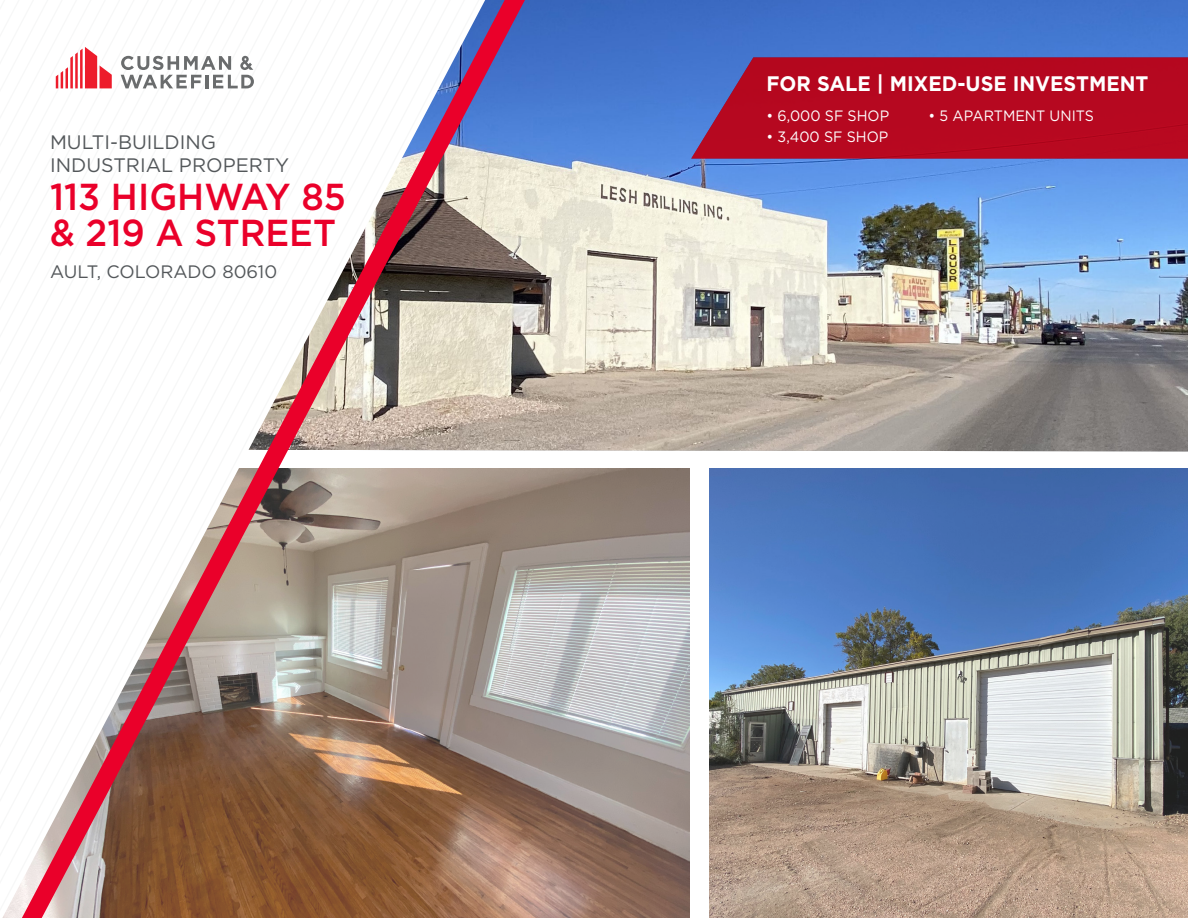
<style>
.page{position:relative;width:1188px;height:918px;background:#fff}
.page>*{position:absolute;margin:0;border:0;box-sizing:border-box;transform-origin:0 0}
.t1{font:500 37.5px/35.7px "Gotham";color:#ea002a;scale:.95 1}
.t2{font:700 21px "Gotham";color:#fff;scale:.95 1}
.t3{font:19.5px/23.4px "Gotham";color:#53575a}
.t4{font:18px "Gotham";color:#53575a}
.t5{font:15px "Gotham";color:#fff;scale:.95 1}
</style>
<div class="page">
<img style="left:525px;top:0;width:663px;height:451px">
<img style="left:525px;top:468px;width:164px;height:450px">
<img style="left:710px;top:468px;width:478px;height:450px">
<svg style="left:22px;top:0;width:503px;height:918px"></svg>
<svg style="left:691px;top:57px;width:497px;height:102px;background:#ae0f2c"></svg>
<h3 class="t3" style="left:50px;top:130px;width:241px">MULTI-BUILDING<br>INDUSTRIAL PROPERTY</h3>
<h1 class="t1" style="left:50px;top:179px;width:313px">113 HIGHWAY 85 &amp; 219 A STREET</h1>
<p class="t4" style="left:50px;top:260px;width:229px">AULT, COLORADO 80610</p>
<h2 class="t2" style="left:767px;top:70px;width:403px">FOR SALE | MIXED-USE INVESTMENT</h2>
<p class="t5" style="left:767px;top:106px;width:131px">• 6,000 SF SHOP</p>
<p class="t5" style="left:929px;top:106px;width:176px">• 5 APARTMENT UNITS</p>
<p class="t5" style="left:767px;top:127px;width:130px">• 3,400 SF SHOP</p>
</div>
